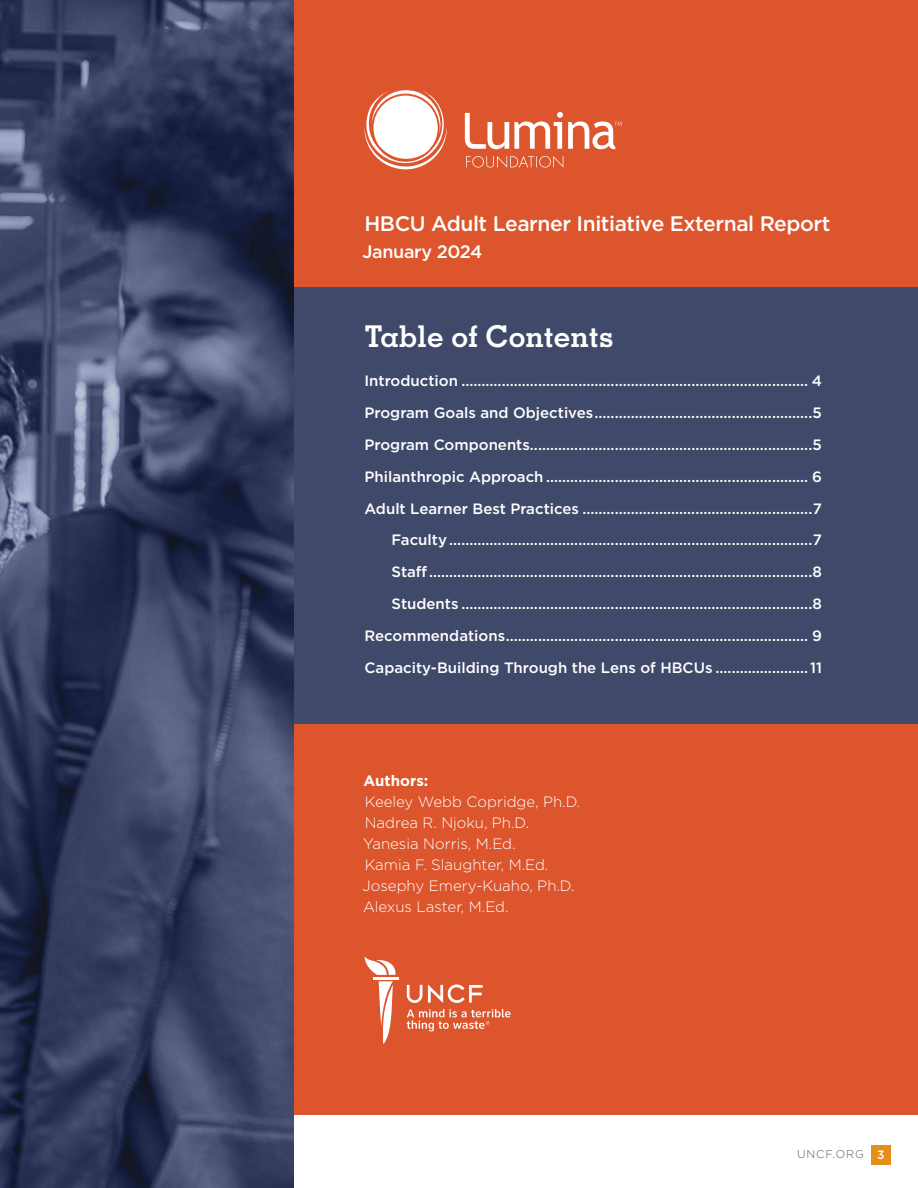
<style>
.page{position:relative;width:918px;height:1188px;background:#fff}
.page>*{position:absolute;margin:0;border:0;box-sizing:border-box;transform-origin:0 0}
.t1{font:700 30px "Memphis";color:#fff}
.t2{font:500 21px "Gotham";letter-spacing:-.02em;color:#fff}
.t3{font:500 18px "Gotham";letter-spacing:-.02em;color:#fff}
.t4{font:500 15px/31.8px "Gotham";color:#fff;text-align:right}
.t5{font:300 15px/21px "Gotham";color:#fff}
.t6{font:700 15px "Gotham";color:#fff}
.t7{font:300 11.25px "Gotham";letter-spacing:.08em;color:#58595b}
.s1{font-weight:500;font-size:12px;color:#fff}
</style>
<div class="page">
<div style="left:294px;top:0;width:624px;height:1115px;background:#dc552c"></div>
<div style="left:294px;top:287px;width:624px;height:436px;background:#404969"></div>
<img style="left:0;top:0;width:294px;height:1188px">
<svg style="left:365px;top:90px;width:82px;height:80px"></svg>
<svg style="left:466px;top:156px;width:97px;height:12px"></svg>
<svg style="left:465px;top:112px;width:157px;height:37px"></svg>
<svg style="left:379px;top:981px;width:14px;height:63px"></svg>
<hr style="left:373px;top:977px;width:26px;height:2px;background:#fff">
<svg style="left:407px;top:985px;width:15px;height:18px"></svg>
<svg style="left:428px;top:984px;width:55px;height:19px"></svg>
<svg style="left:365px;top:957px;width:31px;height:18px"></svg>
<svg style="left:407px;top:1009px;width:104px;height:22px"></svg>
<div style="left:871px;top:1145px;width:20px;height:20px;background:#e58e1a"></div>
<h2 class="t2" style="left:364px;top:210px;width:468px">HBCU Adult Learner Initiative External Report</h2>
<p class="t3" style="left:363px;top:240px;width:121px">January 2024</p>
<h1 class="t1" style="left:364px;top:318px;width:251px">Table of Contents</h1>
<p class="t4" style="left:364px;top:365px;width:459px">Introduction ...................................................................................... 4<br>Program Goals and Objectives......................................................5<br>Program Components......................................................................5<br>Philanthropic Approach ................................................................. 6<br>Adult Learner Best Practices .........................................................7<br>Faculty..........................................................................................7<br>Staff...............................................................................................8<br>Students .......................................................................................8<br>Recommendations........................................................................... 9<br>Capacity-Building Through the Lens of HBCUs .......................11</p>
<p class="t6" style="left:364px;top:772px;width:66px">Authors:</p>
<p class="t5" style="left:363px;top:791px;width:219px">Keeley Webb Copridge, Ph.D.<br>Nadrea R. Njoku, Ph.D.<br>Yanesia Norris, M.Ed.<br>Kamia F. Slaughter, M.Ed.<br>Josephy Emery-Kuaho, Ph.D.<br>Alexus Laster, M.Ed.</p>
<p class="t7" style="left:797px;top:1148px;width:89px">UNCF.ORG <span class="s1">3</span></p>
</div>
